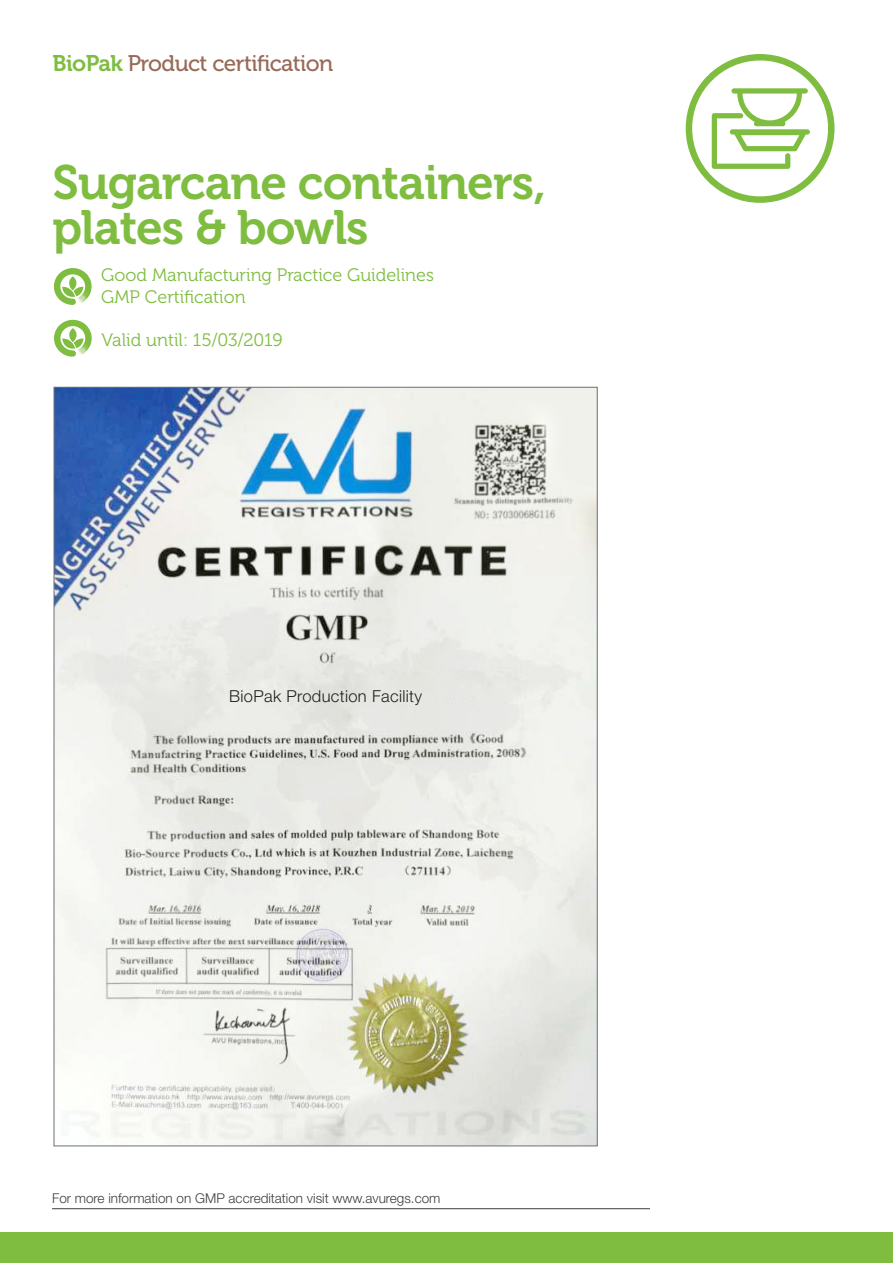
<style>
.page{position:relative;width:893px;height:1263px;background:#fff}
.page>*{position:absolute;margin:0;border:0;box-sizing:border-box;transform-origin:0 0}
.t1{font:48px/45px "Museo 700";letter-spacing:-.02em;color:#7fbd41}
.t2{font:22.5px "Museo 500";letter-spacing:-.025em;color:#986a57}
.t3{font:18px "Museo 300";color:#7fbd41}
.t4{font:300 16.5px "Helvetica Neue LT Pro";letter-spacing:.02em;color:#231f20}
.t5{font:300 13.5px "Helvetica Neue LT Pro";color:#3e3e3f}
.s1{font-family:"Museo 700";color:#7fbd41}
</style>
<div class="page">
<div style="left:0;top:1232px;width:893px;height:31px;background:#7fbd41"></div>
<svg style="left:54px;top:320px;width:38px;height:37px"></svg>
<svg style="left:686px;top:54px;width:148px;height:149px"></svg>
<svg style="left:54px;top:268px;width:38px;height:37px"></svg>
<hr style="left:52px;top:1208px;width:598px;height:1px;background:#3e3e3f">
<img style="left:56px;top:389px;width:539px;height:755px">
<p class="t2" style="left:52px;top:51px;width:282px"><span class="s1">BioPak</span> Product certification</p>
<p class="t1" style="left:52px;top:161px;width:495px">Sugarcane containers, plates &amp; bowls</p>
<p class="t3" style="left:101px;top:265px;width:334px">Good Manufacturing Practice Guidelines</p>
<p class="t3" style="left:101px;top:287px;width:146px">GMP Certification</p>
<p class="t3" style="left:101px;top:330px;width:183px">Valid until: 15/03/2019</p>
<p class="t4" style="left:229px;top:686px;width:194px">BioPak Production Facility</p>
<p class="t5" style="left:52px;top:1190px;width:390px">For more information on GMP accreditation visit www.avuregs.com</p>
</div>
